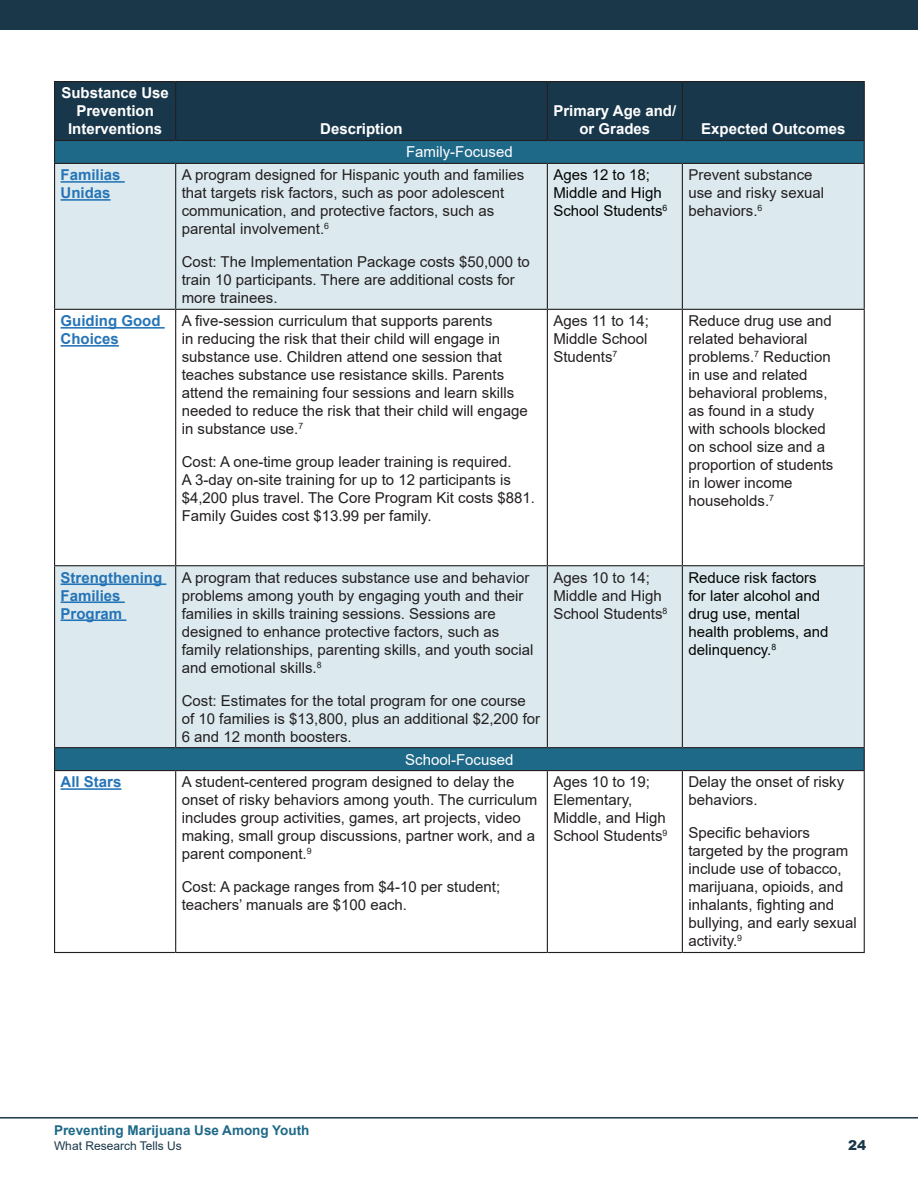
<style>
.page{position:relative;width:918px;height:1188px;background:#fff}
.page>*{position:absolute;margin:0;border:0;box-sizing:border-box;transform-origin:0 0}
.t1{font:15px/18px "Arial";color:#231f20}
.t2{font:15px/18px "Arial";color:#040503}
.t3{font:700 15px/18px "Arial";color:#fff;text-align:center}
.t4{font:700 15px/18px "Arial";color:#2574b7}
.t5{font:15px "Arial";color:#fff}
.t6{font:700 13.5px "Arial";color:#1f6988}
.t7{font:900 13.5px "Arial";color:#1a3749}
.t8{font:12px "Arial";color:#1a3749}
</style>
<div class="page">
<hr style="left:0;top:1117px;width:918px;height:2px;background:#1a3749">
<div style="left:0;top:0;width:918px;height:30px;background:#1a3749"></div>
<div style="left:55px;top:82px;width:809px;height:58px;background:#19374b"></div>
<div style="left:55px;top:141px;width:809px;height:629px;background:#1f6988"></div>
<svg style="left:55px;top:164px;width:809px;height:583px;fill:#dceaef"></svg>
<hr style="left:54px;top:81px;width:122px;height:1px;background:#231f20">
<hr style="left:54px;top:82px;width:1px;height:58px;background:#231f20">
<hr style="left:176px;top:81px;width:371px;height:1px;background:#231f20">
<hr style="left:175px;top:82px;width:1px;height:58px;background:#231f20">
<hr style="left:547px;top:81px;width:135px;height:1px;background:#231f20">
<hr style="left:547px;top:82px;width:1px;height:58px;background:#231f20">
<hr style="left:682px;top:81px;width:183px;height:1px;background:#231f20">
<hr style="left:682px;top:82px;width:1px;height:58px;background:#231f20">
<hr style="left:864px;top:82px;width:1px;height:58px;background:#231f20">
<hr style="left:54px;top:140px;width:122px;height:1px;background:#231f20">
<hr style="left:176px;top:140px;width:371px;height:1px;background:#231f20">
<hr style="left:547px;top:140px;width:135px;height:1px;background:#231f20">
<hr style="left:682px;top:140px;width:183px;height:1px;background:#231f20">
<svg style="left:54px;top:141px;width:1px;height:22px"></svg>
<svg style="left:864px;top:141px;width:1px;height:22px"></svg>
<hr style="left:54px;top:163px;width:122px;height:1px;background:#231f20">
<hr style="left:54px;top:164px;width:1px;height:145px;background:#231f20">
<hr style="left:176px;top:163px;width:371px;height:1px;background:#231f20">
<hr style="left:175px;top:164px;width:1px;height:145px;background:#231f20">
<hr style="left:547px;top:163px;width:135px;height:1px;background:#231f20">
<hr style="left:547px;top:164px;width:1px;height:145px;background:#231f20">
<hr style="left:682px;top:163px;width:183px;height:1px;background:#231f20">
<hr style="left:682px;top:164px;width:1px;height:145px;background:#231f20">
<hr style="left:864px;top:164px;width:1px;height:145px;background:#231f20">
<hr style="left:54px;top:309px;width:122px;height:1px;background:#231f20">
<hr style="left:54px;top:310px;width:1px;height:255px;background:#231f20">
<hr style="left:176px;top:309px;width:371px;height:1px;background:#231f20">
<hr style="left:175px;top:310px;width:1px;height:255px;background:#231f20">
<hr style="left:547px;top:309px;width:135px;height:1px;background:#231f20">
<hr style="left:547px;top:310px;width:1px;height:255px;background:#231f20">
<hr style="left:682px;top:309px;width:183px;height:1px;background:#231f20">
<hr style="left:682px;top:310px;width:1px;height:255px;background:#231f20">
<hr style="left:864px;top:310px;width:1px;height:255px;background:#231f20">
<hr style="left:54px;top:565px;width:122px;height:1px;background:#231f20">
<hr style="left:54px;top:566px;width:1px;height:181px;background:#231f20">
<hr style="left:176px;top:565px;width:371px;height:1px;background:#231f20">
<hr style="left:175px;top:566px;width:1px;height:181px;background:#231f20">
<hr style="left:547px;top:565px;width:135px;height:1px;background:#231f20">
<hr style="left:547px;top:566px;width:1px;height:181px;background:#231f20">
<hr style="left:682px;top:565px;width:183px;height:1px;background:#231f20">
<hr style="left:682px;top:566px;width:1px;height:181px;background:#231f20">
<hr style="left:864px;top:566px;width:1px;height:181px;background:#231f20">
<hr style="left:54px;top:747px;width:122px;height:1px;background:#231f20">
<svg style="left:54px;top:748px;width:1px;height:22px"></svg>
<hr style="left:176px;top:747px;width:371px;height:1px;background:#231f20">
<hr style="left:547px;top:747px;width:135px;height:1px;background:#231f20">
<hr style="left:682px;top:747px;width:183px;height:1px;background:#231f20">
<svg style="left:864px;top:748px;width:1px;height:22px"></svg>
<hr style="left:54px;top:770px;width:122px;height:1px;background:#231f20">
<hr style="left:54px;top:771px;width:1px;height:181px;background:#231f20">
<hr style="left:176px;top:770px;width:371px;height:1px;background:#231f20">
<hr style="left:175px;top:771px;width:1px;height:181px;background:#231f20">
<hr style="left:547px;top:770px;width:135px;height:1px;background:#231f20">
<hr style="left:547px;top:771px;width:1px;height:181px;background:#231f20">
<hr style="left:682px;top:770px;width:183px;height:1px;background:#231f20">
<hr style="left:682px;top:771px;width:1px;height:181px;background:#231f20">
<hr style="left:864px;top:771px;width:1px;height:181px;background:#231f20">
<hr style="left:54px;top:952px;width:122px;height:1px;background:#231f20">
<hr style="left:176px;top:952px;width:371px;height:1px;background:#231f20">
<hr style="left:547px;top:952px;width:135px;height:1px;background:#231f20">
<hr style="left:682px;top:952px;width:183px;height:1px;background:#231f20">
<hr style="left:61px;top:181px;width:64px;height:2px;background:#2574b7">
<hr style="left:61px;top:199px;width:50px;height:2px;background:#2574b7">
<hr style="left:61px;top:327px;width:104px;height:2px;background:#2574b7">
<hr style="left:61px;top:345px;width:58px;height:2px;background:#2574b7">
<hr style="left:61px;top:583px;width:105px;height:2px;background:#2574b7">
<hr style="left:61px;top:601px;width:64px;height:2px;background:#2574b7">
<hr style="left:61px;top:619px;width:65px;height:2px;background:#2574b7">
<hr style="left:61px;top:788px;width:60px;height:2px;background:#2574b7">
<p class="t3" style="left:61px;top:84px;width:109px">Substance Use<br>Prevention<br>Interventions</p>
<p class="t3" style="left:320px;top:120px;width:84px">Description</p>
<p class="t5" style="left:406px;top:142px;width:108px">Family-Focused</p>
<p class="t4" style="left:61px;top:166px;width:62px">Familias<br>Unidas</p>
<p class="t1" style="left:182px;top:166px;width:344px">A program designed for Hispanic youth and families that targets risk factors, such as poor adolescent communication, and protective factors, such as parental involvement.<sup>6</sup></p>
<p class="t1" style="left:182px;top:253px;width:350px">Cost: The Implementation Package costs $50,000 to train 10 participants. There are additional costs for more trainees.</p>
<p class="t4" style="left:61px;top:312px;width:102px">Guiding Good<br>Choices</p>
<p class="t1" style="left:182px;top:312px;width:348px">A five-session curriculum that supports parents<br>in reducing the risk that their child will engage in substance use. Children attend one session that teaches substance use resistance skills. Parents attend the remaining four sessions and learn skills needed to reduce the risk that their child will engage in substance use.<sup>7</sup></p>
<p class="t1" style="left:182px;top:453px;width:355px">Cost: A one-time group leader training is required.<br>A 3-day on-site training for up to 12 participants is $4,200 plus travel. The Core Program Kit costs $881.<br>Family Guides cost $13.99 per family.</p>
<p class="t3" style="left:553px;top:102px;width:124px">Primary Age and/ or Grades</p>
<p class="t3" style="left:701px;top:120px;width:146px">Expected Outcomes</p>
<p class="t2" style="left:553px;top:166px;width:116px">Ages 12 to 18;<br>Middle and High<br>School Students<sup>6</sup></p>
<p class="t1" style="left:688px;top:166px;width:137px">Prevent substance use and risky sexual behaviors.<sup>6</sup></p>
<p class="t1" style="left:553px;top:312px;width:97px;text-align:justify">Ages 11 to 14; Middle School Students<sup>7</sup></p>
<p class="t1" style="left:688px;top:312px;width:147px">Reduce drug use and related behavioral problems.<sup>7</sup> Reduction in use and related behavioral problems, as found in a study with schools blocked on school size and a proportion of students in lower income households.<sup>7</sup></p>
<p class="t4" style="left:61px;top:569px;width:103px">Strengthening<br>Families<br>Program</p>
<p class="t1" style="left:182px;top:568px;width:353px">A program that reduces substance use and behavior problems among youth by engaging youth and their families in skills training sessions. Sessions are designed to enhance protective factors, such as family relationships, parenting skills, and youth social and emotional skills.<sup>8</sup></p>
<p class="t1" style="left:182px;top:691px;width:360px">Cost: Estimates for the total program for one course of 10 families is $13,800, plus an additional $2,200 for<br>6 and 12 month boosters.</p>
<p class="t5" style="left:405px;top:749px;width:110px">School-Focused</p>
<p class="t4" style="left:61px;top:773px;width:62px">All Stars</p>
<p class="t1" style="left:182px;top:773px;width:357px">A student-centered program designed to delay the onset of risky behaviors among youth. The curriculum includes group activities, games, art projects, video making, small group discussions, partner work, and a parent component.<sup>9</sup></p>
<p class="t1" style="left:182px;top:878px;width:320px">Cost: A package ranges from $4-10 per student; teachers’ manuals are $100 each.</p>
<p class="t1" style="left:553px;top:568px;width:116px">Ages 10 to 14;<br>Middle and High<br>School Students<sup>8</sup></p>
<p class="t2" style="left:688px;top:568px;width:142px">Reduce risk factors for later alcohol and drug use, mental health problems, and delinquency.<sup>8</sup></p>
<p class="t1" style="left:553px;top:773px;width:116px">Ages 10 to 19;<br>Elementary,<br>Middle, and High<br>School Students<sup>9</sup></p>
<p class="t1" style="left:688px;top:773px;width:157px">Delay the onset of risky behaviors.</p>
<p class="t1" style="left:688px;top:824px;width:170px">Specific behaviors targeted by the program include use of tobacco, marijuana, opioids, and inhalants, fighting and bullying, and early sexual activity.<sup>9</sup></p>
<p class="t6" style="left:54px;top:1121px;width:257px">Preventing Marijuana Use Among Youth</p>
<p class="t8" style="left:54px;top:1137px;width:129px">What Research Tells Us</p>
<p class="t7" style="left:848px;top:1135px;width:20px">24</p>
</div>
